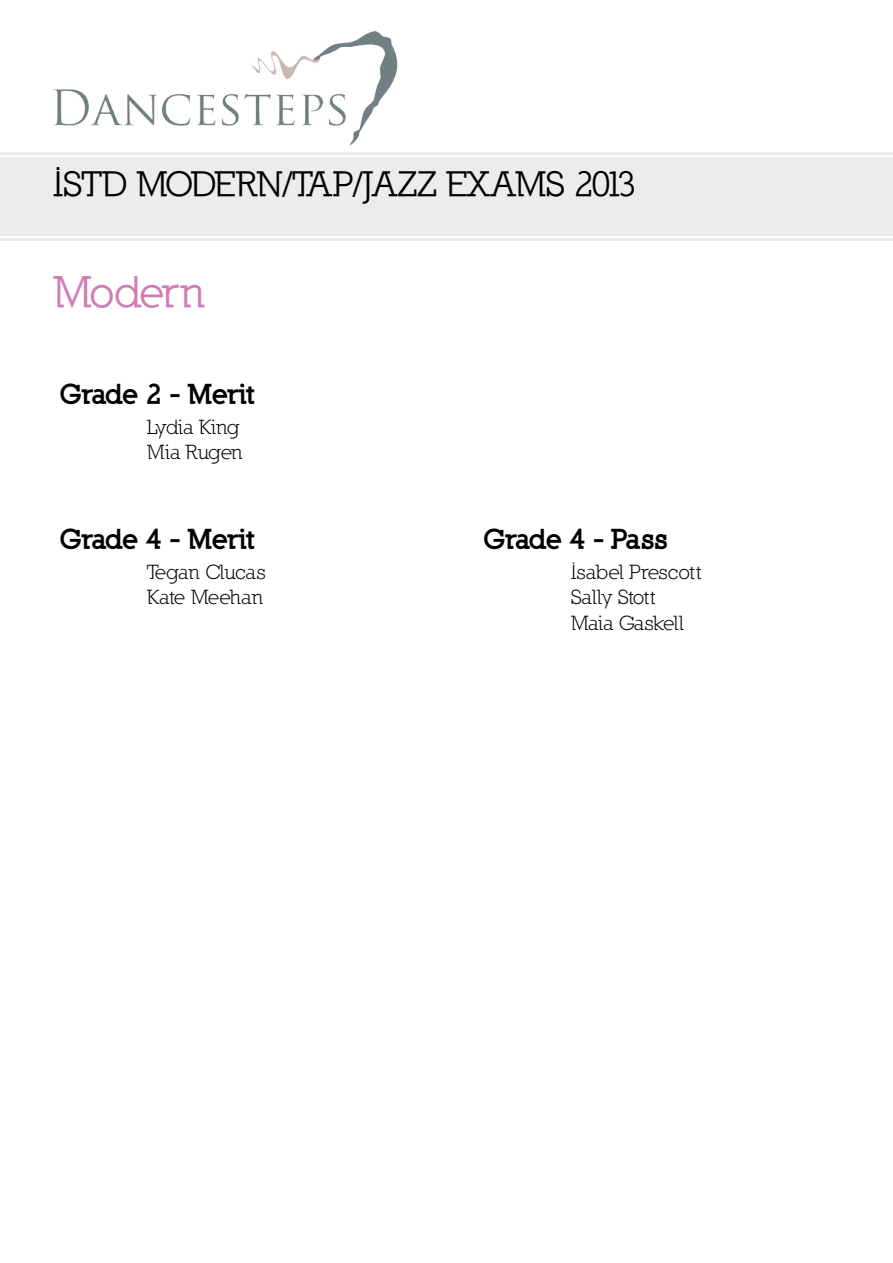
<style>
.page{position:relative;width:893px;height:1263px;background:#fff}
.page>*{position:absolute;margin:0;border:0;box-sizing:border-box;transform-origin:0 0}
.t1{font:700 45px "Nilland";letter-spacing:-.035em;color:#d07db6}
.t2{font:700 36px "Nilland";color:#000}
.t3{font:900 27px "Nilland";letter-spacing:-.035em;color:#000}
.t4{font:21px/25.2px "Nilland";letter-spacing:-.025em;color:#000}
</style>
<div class="page">
<img style="left:54px;top:32px;width:344px;height:113px">
<div style="left:0;top:152px;width:893px;height:89px;background:#ebeced"></div>
<h2 class="t2" style="left:53px;top:163px;width:584px">ISTD MODERN/TAP/JAZZ EXAMS 2013</h2>
<h1 class="t1" style="left:53px;top:266px;width:153px">Modern</h1>
<p class="t3" style="left:60px;top:377px;width:196px">Grade 2 - Merit</p>
<p class="t4" style="left:147px;top:414px;width:97px">Lydia King<br>Mia Rugen</p>
<p class="t3" style="left:60px;top:522px;width:196px">Grade 4 - Merit</p>
<p class="t3" style="left:484px;top:522px;width:186px">Grade 4 - Pass</p>
<p class="t4" style="left:147px;top:559px;width:120px">Tegan Clucas<br>Kate Meehan</p>
<p class="t4" style="left:571px;top:559px;width:132px">Isabel Prescott<br>Sally Stott<br>Maia Gaskell</p>
</div>
